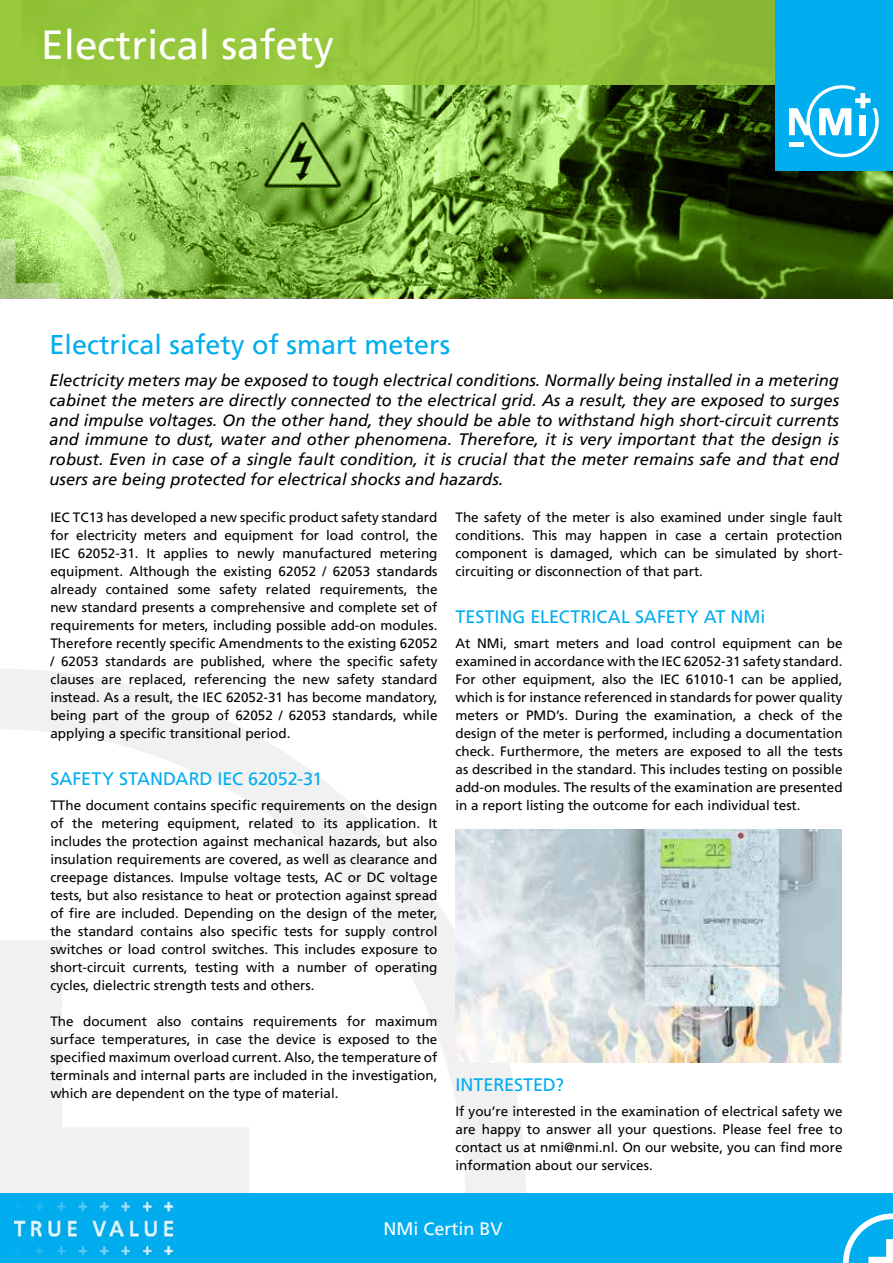
<style>
.page{position:relative;width:893px;height:1263px;background:#fff}
.page>*{position:absolute;margin:0;border:0;box-sizing:border-box;transform-origin:0 0}
.t1{font:40.5px "Frutiger";color:#fff}
.t2{font:27px "Frutiger";color:#00adef}
.t3{font:18px "Frutiger";color:#00adef}
.t4{font:18px "Frutiger";color:#fff}
.t5{font:italic 16.5px/19.8px "Frutiger";color:#000;text-align:justify}
.t6{font:13.5px/18px "Frutiger";color:#000;text-align:justify}
</style>
<div class="page">
<svg style="left:0;top:669px;width:526px;height:524px"></svg>
<svg style="left:0;top:940px;width:249px;height:253px"></svg>
<div style="left:0;top:1193px;width:893px;height:70px;background:#00adef"></div>
<img style="left:15px;top:1203px;width:157px;height:51px">
<svg style="left:843px;top:1213px;width:50px;height:50px"></svg>
<svg style="left:0;top:85px;width:893px;height:213px;background:#689436"></svg>
<div style="left:0;top:0;width:893px;height:85px;background:#99ca3c"></div>
<svg style="left:0;top:175px;width:124px;height:124px;background:#bae786"></svg>
<div style="left:775px;top:0;width:118px;height:170px;background:#00adef"></div>
<svg style="left:790px;top:85px;width:89px;height:72px"></svg>
<div style="left:790px;top:142px;width:13px;height:5px;background:#fff"></div>
<img style="left:455px;top:830px;width:387px;height:232px">
<h1 class="t1" style="left:41px;top:28px;width:294px">Electrical safety</h1>
<h2 class="t2" style="left:50px;top:334px;width:402px">Electrical safety of smart meters</h2>
<p class="t5" style="left:50px;top:372px;width:791px">Electricity meters may be exposed to tough electrical conditions. Normally being installed in a metering cabinet the meters are directly connected to the electrical grid. As a result, they are exposed to surges and impulse voltages. On the other hand, they should be able to withstand high short-circuit currents and immune to dust, water and other phenomena. Therefore, it is very important that the design is robust. Even in case of a single fault condition, it is crucial that the meter remains safe and that end users are being protected for electrical shocks and hazards.</p>
<p class="t6" style="left:50px;top:509px;width:389px">IEC TC13 has developed a new specific product safety standard for electricity meters and equipment for load control, the IEC 62052-31. It applies to newly manufactured metering equipment. Although the existing 62052 / 62053 standards already contained some safety related requirements, the new standard presents a comprehensive and complete set of requirements for meters, including possible add-on modules.<br>Therefore recently specific Amendments to the existing 62052 / 62053 standards are published, where the specific safety clauses are replaced, referencing the new safety standard instead. As a result, the IEC 62052-31 has become mandatory, being part of the group of 62052 / 62053 standards, while applying a specific transitional period.</p>
<h3 class="t3" style="left:50px;top:771px;width:273px">SAFETY STANDARD IEC 62052-31</h3>
<p class="t6" style="left:50px;top:797px;width:389px">TThe document contains specific requirements on the design of the metering equipment, related to its application. It includes the protection against mechanical hazards, but also insulation requirements are covered, as well as clearance and creepage distances. Impulse voltage tests, AC or DC voltage tests, but also resistance to heat or protection against spread of fire are included. Depending on the design of the meter, the standard contains also specific tests for supply control switches or load control switches. This includes exposure to short-circuit currents, testing with a number of operating cycles, dielectric strength tests and others.</p>
<p class="t6" style="left:50px;top:1013px;width:389px">The document also contains requirements for maximum surface temperatures, in case the device is exposed to the specified maximum overload current. Also, the temperature of terminals and internal parts are included in the investigation, which are dependent on the type of material.</p>
<p class="t6" style="left:455px;top:509px;width:389px">The safety of the meter is also examined under single fault conditions. This may happen in case a certain protection component is damaged, which can be simulated by short&shy;circuiting or disconnection of that part.</p>
<h3 class="t3" style="left:455px;top:609px;width:311px">TESTING ELECTRICAL SAFETY AT NMi</h3>
<p class="t6" style="left:455px;top:635px;width:389px">At NMi, smart meters and load control equipment can be examined in accordance with the IEC 62052-31 safety standard.<br>For other equipment, also the IEC 61010-1 can be applied, which is for instance referenced in standards for power quality meters or PMD’s. During the examination, a check of the design of the meter is performed, including a documentation check. Furthermore, the meters are exposed to all the tests as described in the standard. This includes testing on possible add-on modules. The results of the examination are presented in a report listing the outcome for each individual test.</p>
<h3 class="t3" style="left:455px;top:1077px;width:110px">INTERESTED?</h3>
<p class="t6" style="left:455px;top:1103px;width:389px">If you’re interested in the examination of electrical safety we are happy to answer all your questions. Please feel free to contact us at nmi@nmi.nl. On our website, you can find more information about our services.</p>
<h3 class="t4" style="left:384px;top:1221px;width:121px">NMi Certin BV</h3>
</div>
